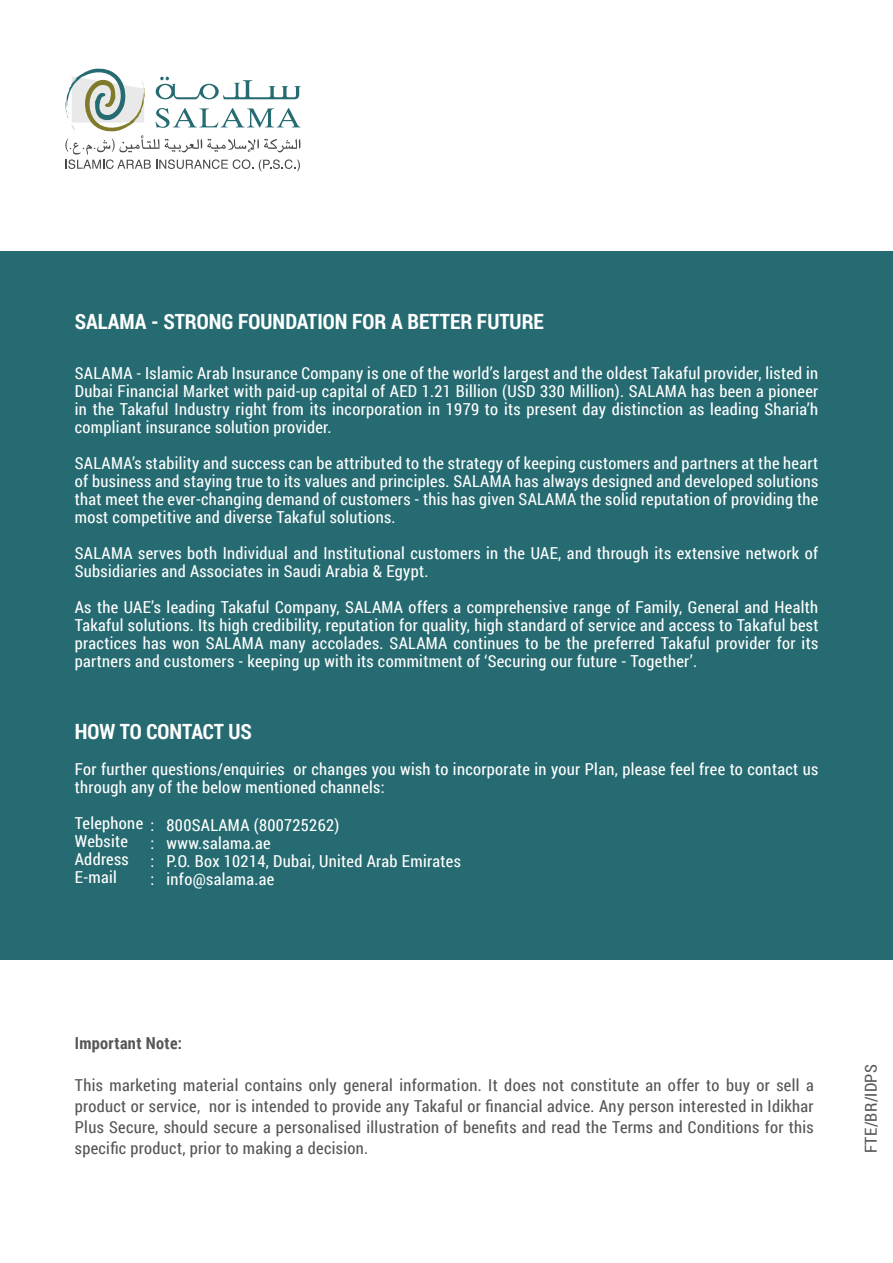
<style>
.page{position:relative;width:893px;height:1263px;background:#fff}
.page>*{position:absolute;margin:0;border:0;box-sizing:border-box;transform-origin:0 0}
.t1{font:700 21px "Roboto Condensed";color:#fff}
.t2{font:16.5px/18px "Roboto Condensed";letter-spacing:.02em;color:#fff}
.t3{font:16.5px/21px "Roboto Condensed";letter-spacing:.02em;color:#575756;text-align:justify}
.t4{font:700 16.5px "Roboto Condensed";letter-spacing:.02em;color:#575756}
</style>
<div class="page">
<div style="left:0;top:251px;width:893px;height:708px;background:#266b71"></div>
<svg style="left:65px;top:68px;width:236px;height:103px"></svg>
<p class="t1" style="left:75px;top:306px;width:471px">SALAMA - STRONG FOUNDATION FOR A BETTER FUTURE</p>
<p class="t2" style="left:75px;top:363px;width:745px;text-align:justify">SALAMA - Islamic Arab Insurance Company is one of the world’s largest and the oldest Takaful provider, listed in Dubai Financial Market with paid-up capital of AED 1.21 Billion (USD 330 Million). SALAMA has been a pioneer in the Takaful Industry right from its incorporation in 1979 to its present day distinction as leading Sharia’h compliant insurance solution provider.</p>
<p class="t2" style="left:75px;top:453px;width:745px;text-align:justify">SALAMA’s stability and success can be attributed to the strategy of keeping customers and partners at the heart of business and staying true to its values and principles. SALAMA has always designed and developed solutions that meet the ever-changing demand of customers - this has given SALAMA the solid reputation of providing the most competitive and diverse Takaful solutions.</p>
<p class="t2" style="left:75px;top:543px;width:745px">SALAMA serves both Individual and Institutional customers in the UAE, and through its extensive network of<br>Subsidiaries and Associates in Saudi Arabia &amp; Egypt.</p>
<p class="t2" style="left:75px;top:597px;width:745px;text-align:justify">As the UAE’s leading Takaful Company, SALAMA offers a comprehensive range of Family, General and Health Takaful solutions. Its high credibility, reputation for quality, high standard of service and access to Takaful best practices has won SALAMA many accolades. SALAMA continues to be the preferred Takaful provider for its partners and customers - keeping up with its commitment of ‘Securing our future - Together’.</p>
<p class="t1" style="left:75px;top:717px;width:179px">HOW TO CONTACT US</p>
<p class="t2" style="left:75px;top:760px;width:745px">For further questions/enquiries or changes you wish to incorporate in your Plan, please feel free to contact us through any of the below mentioned channels:</p>
<p class="t2" style="left:75px;top:814px;width:70px">Telephone<br>Website<br>Address<br>E-mail</p>
<p class="t2" style="left:151px;top:816px;width:312px">: 800SALAMA (800725262)<br>: www.salama.ae<br>: P.O. Box 10214, Dubai, United Arab Emirates : info@salama.ae</p>
<p class="t4" style="left:75px;top:1031px;width:109px">Important Note:</p>
<p class="t3" style="left:75px;top:1074px;width:740px">This marketing material contains only general information. It does not constitute an offer to buy or sell a product or service, nor is intended to provide any Takaful or financial advice. Any person interested in Idikhar Plus Secure, should secure a personalised illustration of benefits and read the Terms and Conditions for this specific product, prior to making a decision.</p>
<p class="t3" style="left:860px;top:1153px;width:90px;rotate:-90deg">FTE/BR/IDPS</p>
</div>
